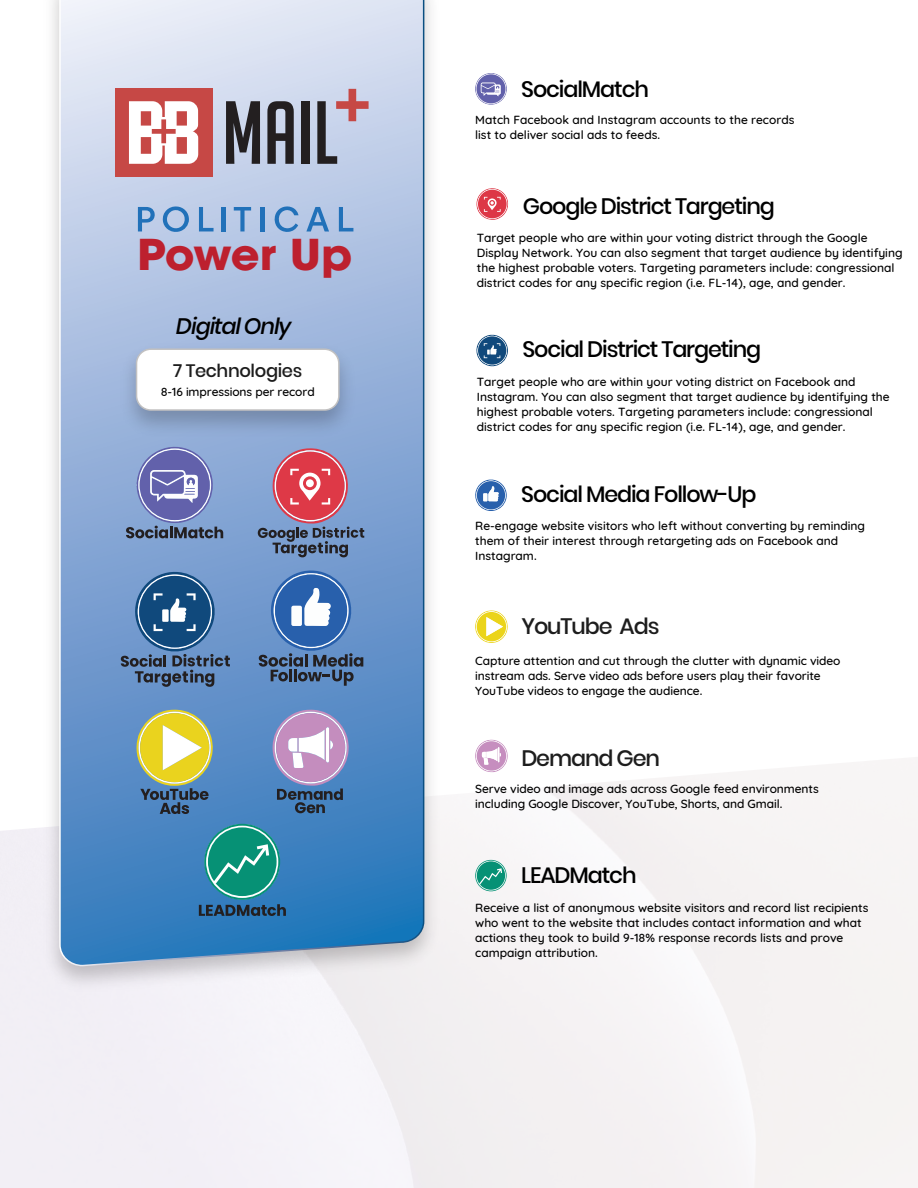
<style>
.page{position:relative;width:918px;height:1188px;background:#fff}
.page>*{position:absolute;margin:0;border:0;box-sizing:border-box;transform-origin:0 0}
.t1{font:700 42.15px "ITC Avant Garde Std";letter-spacing:-.02em;color:#bd202e;scale:1.07 1}
.t2{font:500 22.35px "Poppins";letter-spacing:-.05em;color:#000}
.t3{font:500 22.35px "Poppins";letter-spacing:-.05em;color:#1d1d1d}
.t4{font:italic 500 22.35px "Poppins";letter-spacing:-.05em;color:#000}
.t5{font:500 18px "Poppins";letter-spacing:-.02em;color:#1d1d1d}
.t6{font:500 12px/15px "Quicksand";color:#000}
</style>
<div class="page">
<svg style="left:475px;top:73px;width:32px;height:32px"></svg>
<svg style="left:475px;top:860px;width:32px;height:31px"></svg>
<svg style="left:475px;top:479px;width:32px;height:32px"></svg>
<svg style="left:475px;top:740px;width:33px;height:32px"></svg>
<svg style="left:475px;top:610px;width:33px;height:33px"></svg>
<svg style="left:58px;top:0;width:367px;height:967px;background:#8daed7"></svg>
<svg style="left:162px;top:206px;width:27px;height:26px"></svg>
<svg style="left:306px;top:207px;width:23px;height:25px"></svg>
<svg style="left:274px;top:206px;width:25px;height:26px"></svg>
<svg style="left:138px;top:207px;width:17px;height:24px"></svg>
<svg style="left:234px;top:207px;width:17px;height:24px"></svg>
<svg style="left:339px;top:207px;width:14px;height:24px"></svg>
<svg style="left:199px;top:207px;width:15px;height:24px"></svg>
<hr style="left:221px;top:207px;width:4px;height:24px;background:#2171b9">
<hr style="left:260px;top:207px;width:4px;height:24px;background:#2171b9">
<div style="left:115px;top:88px;width:97px;height:89px;background:#c64845"></div>
<svg style="left:129px;top:101px;width:69px;height:63px"></svg>
<svg style="left:226px;top:101px;width:34px;height:63px;background:#57585f"></svg>
<svg style="left:267px;top:101px;width:27px;height:63px;background:#575860"></svg>
<div style="left:301px;top:101px;width:9px;height:63px;background:#231f20"></div>
<svg style="left:317px;top:89px;width:52px;height:75px;background:#ada7b8"></svg>
<svg style="left:126px;top:444px;width:97px;height:94px;background:#7d8bbc"></svg>
<svg style="left:199px;top:824px;width:87px;height:92px;background:#2f8c96"></svg>
<svg style="left:259px;top:567px;width:104px;height:119px;background:#5c83b6"></svg>
<svg style="left:136px;top:709px;width:77px;height:105px;background:#a6b17e"></svg>
<svg style="left:272px;top:709px;width:77px;height:104px;background:#9493be"></svg>
<svg style="left:258px;top:448px;width:106px;height:109px;background:#9d7a99"></svg>
<svg style="left:121px;top:568px;width:109px;height:119px;background:#537aa7"></svg>
<img style="left:113px;top:336px;width:249px;height:108px">
<div style="left:137px;top:349px;width:202px;height:61px;background:#fff;border-radius:14px"></div>
<div style="left:136px;top:348px;width:204px;height:63px;border:2px solid #c2c1c1;border-radius:14px"></div>
<svg style="left:476px;top:188px;width:32px;height:32px"></svg>
<svg style="left:476px;top:334px;width:32px;height:32px"></svg>
<h1 class="t1" style="left:137px;top:228px;width:203px">Power Up</h1>
<h2 class="t4" style="left:176px;top:313px;width:117px">Digital Only</h2>
<h3 class="t5" style="left:173px;top:360px;width:131px">7 Technologies</h3>
<p class="t6" style="left:161px;top:383px;width:156px">8-16 impressions per record</p>
<h2 class="t2" style="left:521px;top:76px;width:129px">SocialMatch</h2>
<p class="t6" style="left:475px;top:111px;width:321px">Match Facebook and Instagram accounts to the records list to deliver social ads to feeds.</p>
<h2 class="t2" style="left:523px;top:193px;width:253px">Google District Targeting</h2>
<p class="t6" style="left:477px;top:229px;width:427px">Target people who are within your voting district through the Google Display Network. You can also segment that target audience by identifying the highest probable voters. Targeting parameters include: congressional district codes for any specific region (i.e. FL-14), age, and gender.</p>
<h2 class="t2" style="left:522px;top:336px;width:240px">Social District Targeting</h2>
<p class="t6" style="left:477px;top:373px;width:414px">Target people who are within your voting district on Facebook and Instagram. You can also segment that target audience by identifying the highest probable voters. Targeting parameters include: congressional district codes for any specific region (i.e. FL-14), age, and gender.</p>
<h2 class="t2" style="left:521px;top:481px;width:237px">Social Media Follow-Up</h2>
<p class="t6" style="left:475px;top:517px;width:391px">Re-engage website visitors who left without converting by reminding them of their interest through retargeting ads on Facebook and<br>Instagram.</p>
<h2 class="t3" style="left:521px;top:613px;width:140px">YouTube Ads</h2>
<p class="t6" style="left:475px;top:652px;width:367px">Capture attention and cut through the clutter with dynamic video instream ads. Serve video ads before users play their favorite<br>YouTube videos to engage the audience.</p>
<h2 class="t3" style="left:521px;top:745px;width:140px">Demand Gen</h2>
<p class="t6" style="left:475px;top:780px;width:345px">Serve video and image ads across Google feed environments including Google Discover, YouTube, Shorts, and Gmail.</p>
<h2 class="t2" style="left:521px;top:863px;width:117px">LEADMatch</h2>
<p class="t6" style="left:475px;top:899px;width:395px">Receive a list of anonymous website visitors and record list recipients who went to the website that includes contact information and what actions they took to build 9-18% response records lists and prove campaign attribution.</p>
</div>
